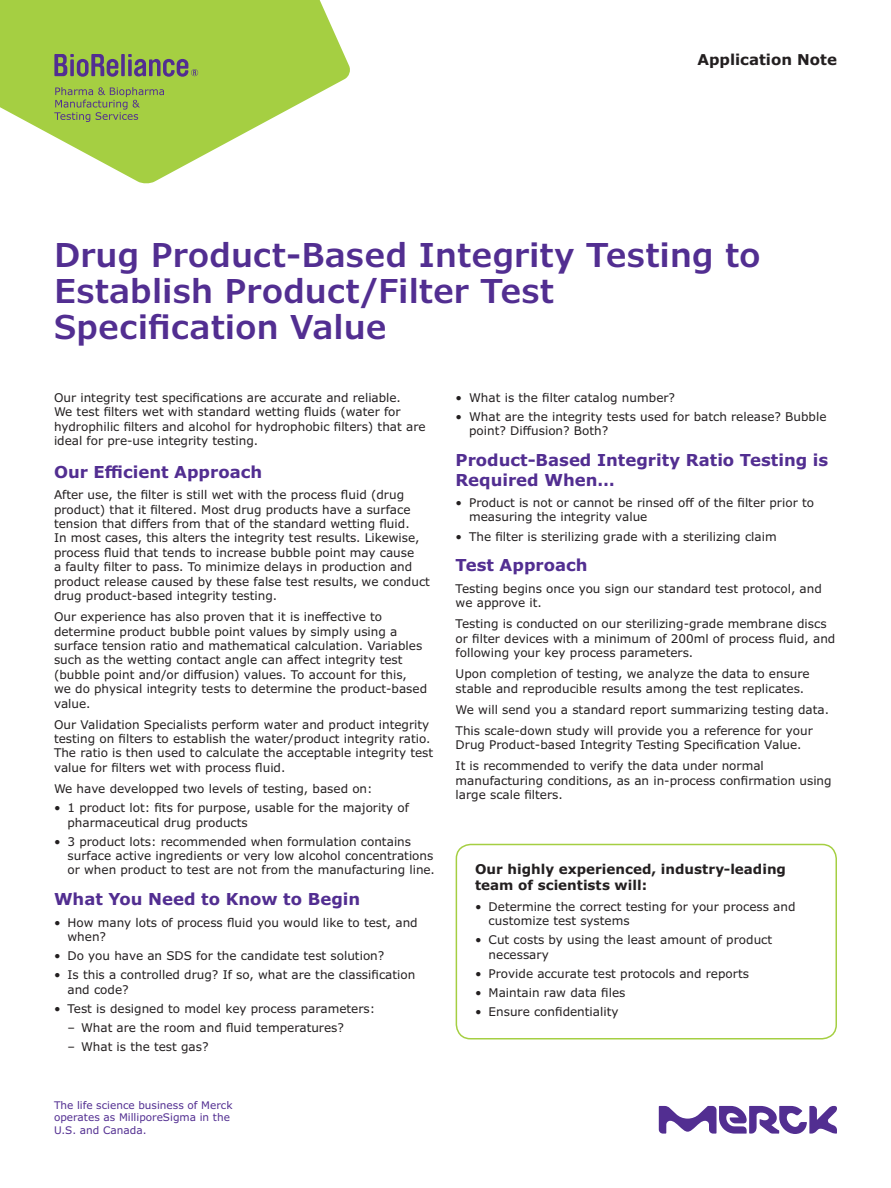
<style>
.page{position:relative;width:891px;height:1188px;background:#fff}
.page>*{position:absolute;margin:0;border:0;box-sizing:border-box;transform-origin:0 0}
.t1{font:600 33px/36px "Verdana Pro";color:#522e91}
.t2{font:700 16.5px/19.5px "Verdana Pro";color:#522e91}
.t3{font:700 15px "Verdana Pro";color:#231f20}
.t4{font:700 13.5px/16.2px "Verdana Pro";color:#231f20}
.t5{font:12px/14.4px "Verdana Pro";color:#231f20}
.t6{font:10.5px/12.6px "Verdana Pro";color:#522e91}
</style>
<div class="page">
<div style="left:456px;top:844px;width:381px;height:196px;border:2px solid #a5cf42;border-radius:14px"></div>
<svg style="left:0;top:0;width:350px;height:184px;fill:#a5cf42"></svg>
<svg style="left:128px;top:54px;width:70px;height:23px;background:#85925f"></svg>
<svg style="left:121px;top:54px;width:4px;height:22px"></svg>
<svg style="left:54px;top:54px;width:64px;height:23px"></svg>
<svg style="left:54px;top:87px;width:110px;height:35px;background:#97b54e"></svg>
<svg style="left:659px;top:1106px;width:178px;height:28px"></svg>
<p class="t3" style="left:697px;top:50px;width:141px">Application Note</p>
<h1 class="t1" style="left:54px;top:237px;width:708px">Drug Product-Based Integrity Testing to<br>Establish Product/Filter Test<br>Specification Value</h1>
<p class="t5" style="left:54px;top:390px;width:373px">Our integrity test specifications are accurate and reliable.<br>We test filters wet with standard wetting fluids (water for hydrophilic filters and alcohol for hydrophobic filters) that are ideal for pre-use integrity testing.</p>
<h2 class="t2" style="left:54px;top:462px;width:210px">Our Efficient Approach</h2>
<p class="t5" style="left:54px;top:488px;width:377px">After use, the filter is still wet with the process fluid (drug product) that it filtered. Most drug products have a surface tension that differs from that of the standard wetting fluid.<br>In most cases, this alters the integrity test results. Likewise, process fluid that tends to increase bubble point may cause<br>a faulty filter to pass. To minimize delays in production and product release caused by these false test results, we conduct drug product-based integrity testing.</p>
<p class="t5" style="left:54px;top:610px;width:375px">Our experience has also proven that it is ineffective to determine product bubble point values by simply using a surface tension ratio and mathematical calculation. Variables such as the wetting contact angle can affect integrity test (bubble point and/or diffusion) values. To account for this,<br>we do physical integrity tests to determine the product-based value.</p>
<p class="t5" style="left:54px;top:717px;width:381px">Our Validation Specialists perform water and product integrity testing on filters to establish the water/product integrity ratio.<br>The ratio is then used to calculate the acceptable integrity test value for filters wet with process fluid.</p>
<p class="t5" style="left:54px;top:782px;width:320px">We have developped two levels of testing, based on:</p>
<p class="t5" style="left:68px;top:801px;width:343px;text-indent:-14px">• 1 product lot: fits for purpose, usable for the majority of pharmaceutical drug products</p>
<p class="t5" style="left:68px;top:834px;width:369px;text-indent:-14px">• 3 product lots: recommended when formulation contains surface active ingredients or very low alcohol concentrations or when product to test are not from the manufacturing line.</p>
<h2 class="t2" style="left:54px;top:890px;width:308px">What You Need to Know to Begin</h2>
<p class="t5" style="left:68px;top:915px;width:352px;text-indent:-14px">• How many lots of process fluid you would like to test, and when?</p>
<p class="t5" style="left:54px;top:949px;width:332px">• Do you have an SDS for the candidate test solution?</p>
<p class="t5" style="left:68px;top:968px;width:349px;text-indent:-14px">• Is this a controlled drug? If so, what are the classification and code?</p>
<p class="t5" style="left:54px;top:1001px;width:323px">• Test is designed to model key process parameters:</p>
<p class="t5" style="left:68px;top:1021px;width:278px">– What are the room and fluid temperatures?</p>
<p class="t5" style="left:68px;top:1040px;width:143px">– What is the test gas?</p>
<p class="t6" style="left:54px;top:1099px;width:180px">The life science business of Merck operates as MilliporeSigma in the<br>U.S. and Canada.</p>
<p class="t5" style="left:456px;top:390px;width:221px">• What is the filter catalog number?</p>
<p class="t5" style="left:469px;top:410px;width:359px;text-indent:-14px">• What are the integrity tests used for batch release? Bubble point? Diffusion? Both?</p>
<h2 class="t2" style="left:456px;top:451px;width:374px">Product-Based Integrity Ratio Testing is<br>Required When…</h2>
<p class="t5" style="left:469px;top:496px;width:346px;text-indent:-14px">• Product is not or cannot be rinsed off of the filter prior to measuring the integrity value</p>
<p class="t5" style="left:456px;top:529px;width:323px">• The filter is sterilizing grade with a sterilizing claim</p>
<h2 class="t2" style="left:456px;top:556px;width:133px">Test Approach</h2>
<p class="t5" style="left:456px;top:581px;width:368px">Testing begins once you sign our standard test protocol, and we approve it.</p>
<p class="t5" style="left:456px;top:617px;width:381px">Testing is conducted on our sterilizing-grade membrane discs or filter devices with a minimum of 200ml of process fluid, and following your key process parameters.</p>
<p class="t5" style="left:456px;top:667px;width:356px">Upon completion of testing, we analyze the data to ensure stable and reproducible results among the test replicates.</p>
<p class="t5" style="left:456px;top:699px;width:375px;line-height:21.1px">We will send you a standard report summarizing testing data.<br>This scale-down study will provide you a reference for your</p>
<p class="t5" style="left:456px;top:734px;width:347px;line-height:21.1px">Drug Product-based Integrity Testing Specification Value.<br>It is recommended to verify the data under normal</p>
<p class="t5" style="left:456px;top:773px;width:378px">manufacturing conditions, as an in-process confirmation using large scale filters.</p>
<p class="t4" style="left:475px;top:861px;width:312px">Our highly experienced, industry-leading team of scientists will:</p>
<p class="t5" style="left:489px;top:900px;width:308px;text-indent:-14px">• Determine the correct testing for your process and customize test systems</p>
<p class="t5" style="left:489px;top:933px;width:285px;text-indent:-14px">• Cut costs by using the least amount of product necessary</p>
<p class="t5" style="left:475px;top:967px;width:275px">• Provide accurate test protocols and reports</p>
<p class="t5" style="left:475px;top:986px;width:152px">• Maintain raw data files</p>
<p class="t5" style="left:475px;top:1005px;width:145px">• Ensure confidentiality</p>
</div>
